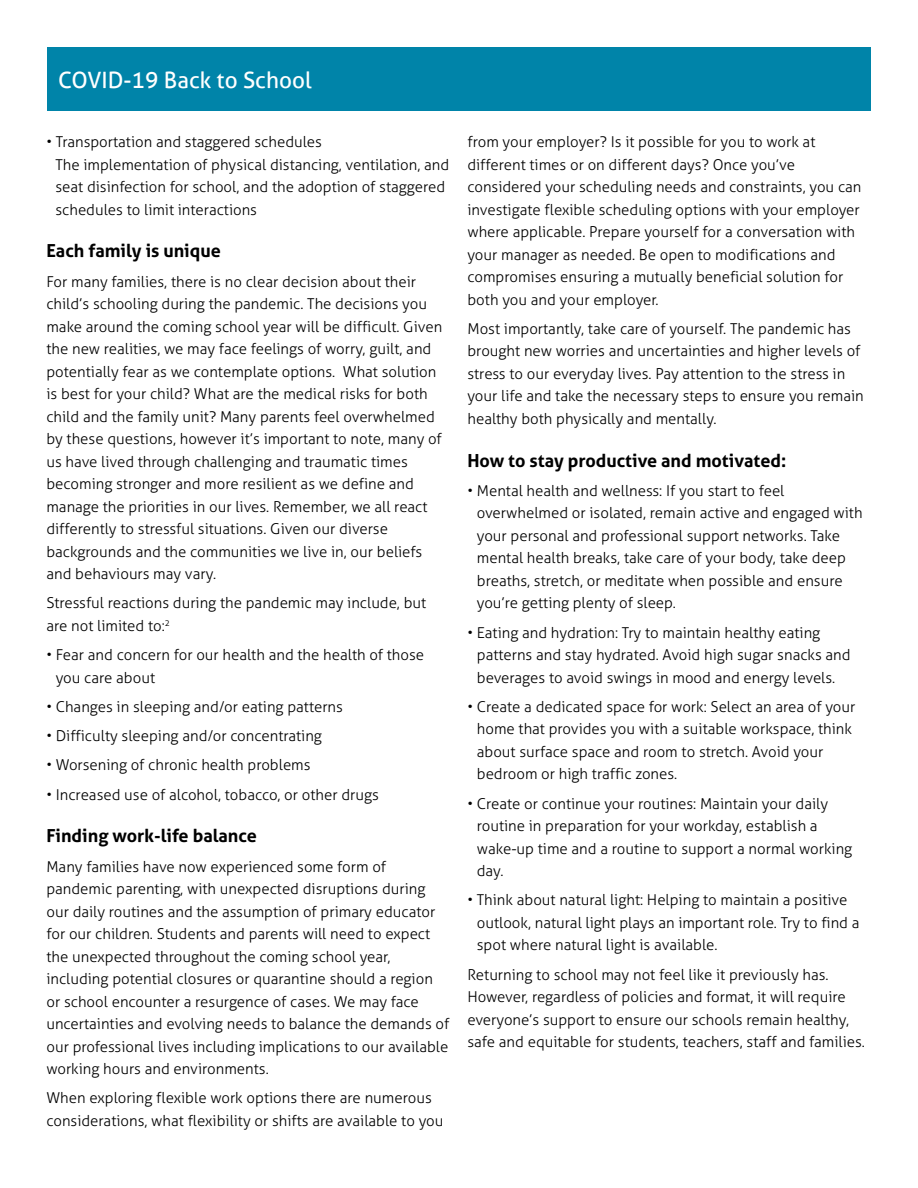
<style>
.page{position:relative;width:918px;height:1188px;background:#fff}
.page>*{position:absolute;margin:0;border:0;box-sizing:border-box;transform-origin:0 0}
.t1{font:22.5px "Aller";color:#fff}
.t2{font:700 18px "Aller";color:#000}
.t3{font:300 15px/22.5px "Aller";color:#000}
</style>
<div class="page">
<div style="left:47px;top:47px;width:824px;height:64px;background:#0084a9"></div>
<h1 class="t1" style="left:58px;top:66px;width:255px">COVID-19 Back to School</h1>
<p class="t3" style="left:55px;top:131px;width:395px;text-indent:-9px">• Transportation and staggered schedules<br>The implementation of physical distancing, ventilation, and seat disinfection for school, and the adoption of staggered schedules to limit interactions</p>
<p class="t2" style="left:46px;top:240px;width:176px">Each family is unique</p>
<p class="t3" style="left:46px;top:270px;width:397px">For many families, there is no clear decision about their child’s schooling during the pandemic. The decisions you make around the coming school year will be difficult. Given the new realities, we may face feelings of worry, guilt, and potentially fear as we contemplate options. What solution is best for your child? What are the medical risks for both child and the family unit? Many parents feel overwhelmed by these questions, however it’s important to note, many of us have lived through challenging and traumatic times becoming stronger and more resilient as we define and manage the priorities in our lives. Remember, we all react differently to stressful situations. Given our diverse backgrounds and the communities we live in, our beliefs and behaviours may vary.</p>
<p class="t3" style="left:46px;top:592px;width:381px">Stressful reactions during the pandemic may include, but are not limited to:<sup>2</sup></p>
<p class="t3" style="left:56px;top:644px;width:370px;text-indent:-9px">• Fear and concern for our health and the health of those you care about</p>
<p class="t3" style="left:46px;top:695px;width:298px">• Changes in sleeping and/or eating patterns</p>
<p class="t3" style="left:46px;top:725px;width:277px">• Difficulty sleeping and/or concentrating</p>
<p class="t3" style="left:46px;top:754px;width:266px">• Worsening of chronic health problems</p>
<p class="t3" style="left:46px;top:783px;width:334px">• Increased use of alcohol, tobacco, or other drugs</p>
<p class="t2" style="left:46px;top:825px;width:212px">Finding work-life balance</p>
<p class="t3" style="left:46px;top:855px;width:404px">Many families have now experienced some form of pandemic parenting, with unexpected disruptions during our daily routines and the assumption of primary educator for our children. Students and parents will need to expect the unexpected throughout the coming school year, including potential closures or quarantine should a region or school encounter a resurgence of cases. We may face uncertainties and evolving needs to balance the demands of our professional lives including implications to our available working hours and environments.</p>
<p class="t3" style="left:46px;top:1087px;width:399px">When exploring flexible work options there are numerous considerations, what flexibility or shifts are available to you</p>
<p class="t3" style="left:467px;top:131px;width:396px">from your employer? Is it possible for you to work at different times or on different days? Once you’ve considered your scheduling needs and constraints, you can investigate flexible scheduling options with your employer where applicable. Prepare yourself for a conversation with your manager as needed. Be open to modifications and compromises ensuring a mutually beneficial solution for both you and your employer.</p>
<p class="t3" style="left:467px;top:317px;width:398px">Most importantly, take care of yourself. The pandemic has brought new worries and uncertainties and higher levels of stress to our everyday lives. Pay attention to the stress in your life and take the necessary steps to ensure you remain healthy both physically and mentally.</p>
<p class="t2" style="left:467px;top:449px;width:320px">How to stay productive and motivated:</p>
<p class="t3" style="left:477px;top:479px;width:387px;text-indent:-9px">• Mental health and wellness: If you start to feel overwhelmed or isolated, remain active and engaged with your personal and professional support networks. Take mental health breaks, take care of your body, take deep breaths, stretch, or meditate when possible and ensure you’re getting plenty of sleep.</p>
<p class="t3" style="left:477px;top:621px;width:375px;text-indent:-9px">• Eating and hydration: Try to maintain healthy eating patterns and stay hydrated. Avoid high sugar snacks and beverages to avoid swings in mood and energy levels.</p>
<p class="t3" style="left:477px;top:695px;width:380px;text-indent:-9px">• Create a dedicated space for work: Select an area of your home that provides you with a suitable workspace, think about surface space and room to stretch. Avoid your bedroom or high traffic zones.</p>
<p class="t3" style="left:477px;top:792px;width:377px;text-indent:-9px">• Create or continue your routines: Maintain your daily routine in preparation for your workday, establish a wake-up time and a routine to support a normal working day.</p>
<p class="t3" style="left:477px;top:889px;width:384px;text-indent:-9px">• Think about natural light: Helping to maintain a positive outlook, natural light plays an important role. Try to find a spot where natural light is available.</p>
<p class="t3" style="left:467px;top:963px;width:399px">Returning to school may not feel like it previously has.<br>However, regardless of policies and format, it will require everyone’s support to ensure our schools remain healthy, safe and equitable for students, teachers, staff and families.</p>
</div>
